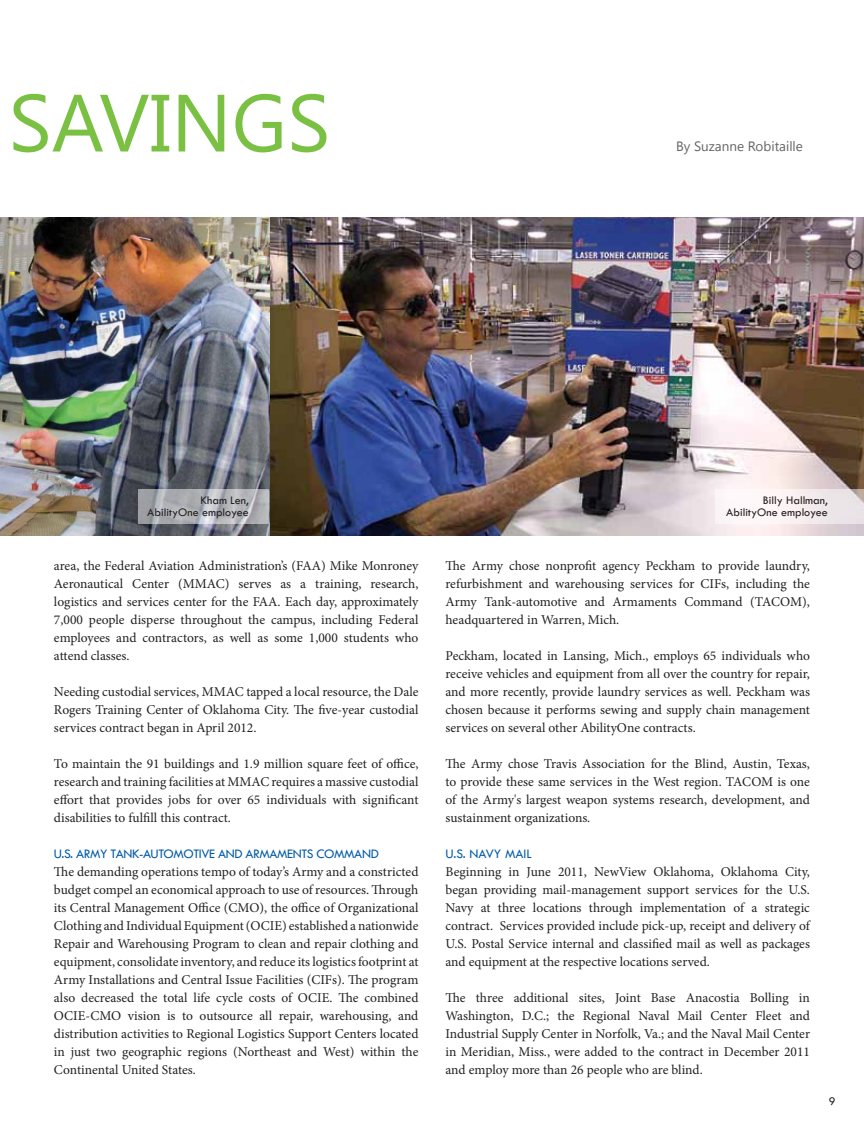
<style>
.page{position:relative;width:864px;height:1134px;background:#fff}
.page>*{position:absolute;margin:0;border:0;box-sizing:border-box;transform-origin:0 0}
.t1{font:81px "Segoe UI";color:#7ac143}
.t2{font:13.5px/18px "Minion Pro";color:#231f20;text-align:justify}
.t3{font:13.5px "Segoe UI";color:#636466}
.t4{font:12px/12px "Tw Cen";color:#231f20;text-align:right}
.s1{font-family:"Tw Cen";color:#005ba8}
</style>
<div class="page">
<img style="left:0;top:218px;width:864px;height:318px">
<svg style="left:139px;top:489px;width:130px;height:34px;background:#b0b2b7"></svg>
<div style="left:716px;top:489px;width:148px;height:34px;background:linear-gradient(to right,#fffeff,#e6dfe1)"></div>
<h2 class="t1" style="left:9px;top:67px;width:323px">SAVINgS</h2>
<p class="t3" style="left:676px;top:137px;width:128px">By Suzanne Robitaille</p>
<p class="t4" style="left:147px;top:494px;width:103px">Kham Len,<br>AbilityOne employee</p>
<p class="t4" style="left:726px;top:494px;width:103px">Billy Hallman,<br>AbilityOne employee</p>
<p class="t2" style="left:54px;top:557px;width:366px">area, the Federal Aviation Administration’s (FAA) Mike Monroney Aeronautical Center (MMAC) serves as a training, research, logistics and services center for the FAA. Each day, approximately 7,000 people disperse throughout the campus, including Federal employees and contractors, as well as some 1,000 students who attend classes.</p>
<p class="t2" style="left:54px;top:683px;width:366px">Needing custodial services, MMAC tapped a local resource, the Dale Rogers Training Center of Oklahoma City. The five-year custodial services contract began in April 2012.</p>
<p class="t2" style="left:54px;top:755px;width:366px">To maintain the 91 buildings and 1.9 million square feet of office, research and training facilities at MMAC requires a massive custodial effort that provides jobs for over 65 individuals with significant disabilities to fulfill this contract.</p>
<p class="t2" style="left:54px;top:845px;width:366px;text-align:left"><span class="s1">U.S. ARMY TANk-AUTOMOTIVE AND ARMAMENTS COMMAND<br></span>The demanding operations tempo of today’s Army and a constricted budget compel an economical approach to use of resources. Through its Central Management Office (CMO), the office of Organizational Clothing and Individual Equipment (OCIE) established a nationwide Repair and Warehousing Program to clean and repair clothing and equipment, consolidate inventory, and reduce its logistics footprint at Army Installations and Central Issue Facilities (CIFs). The program also decreased the total life cycle costs of OCIE. The combined OCIE-CMO vision is to outsource all repair, warehousing, and distribution activities to Regional Logistics Support Centers located in just two geographic regions (Northeast and West) within the Continental United States.</p>
<p class="t2" style="left:446px;top:557px;width:366px">The Army chose nonprofit agency Peckham to provide laundry, refurbishment and warehousing services for CIFs, including the Army Tank-automotive and Armaments Command (TACOM), headquartered in Warren, Mich.</p>
<p class="t2" style="left:446px;top:647px;width:366px">Peckham, located in Lansing, Mich., employs 65 individuals who receive vehicles and equipment from all over the country for repair, and more recently, provide laundry services as well. Peckham was chosen because it performs sewing and supply chain management services on several other AbilityOne contracts.</p>
<p class="t2" style="left:446px;top:755px;width:366px">The Army chose Travis Association for the Blind, Austin, Texas, to provide these same services in the West region. TACOM is one of the Army's largest weapon systems research, development, and sustainment organizations.</p>
<p class="t2" style="left:446px;top:845px;width:366px;text-align:left"><span class="s1">U.S. NAVY MAIL<br></span>Beginning in June 2011, NewView Oklahoma, Oklahoma City, began providing mail-management support services for the U.S.<br>Navy at three locations through implementation of a strategic contract. Services provided include pick-up, receipt and delivery of U.S. Postal Service internal and classified mail as well as packages and equipment at the respective locations served.</p>
<p class="t2" style="left:446px;top:989px;width:366px">The three additional sites, Joint Base Anacostia Bolling in Washington, D.C.; the Regional Naval Mail Center Fleet and Industrial Supply Center in Norfolk, Va.; and the Naval Mail Center in Meridian, Miss., were added to the contract in December 2011 and employ more than 26 people who are blind.</p>
<p class="t4" style="left:829px;top:1095px;width:8px">9</p>
</div>
